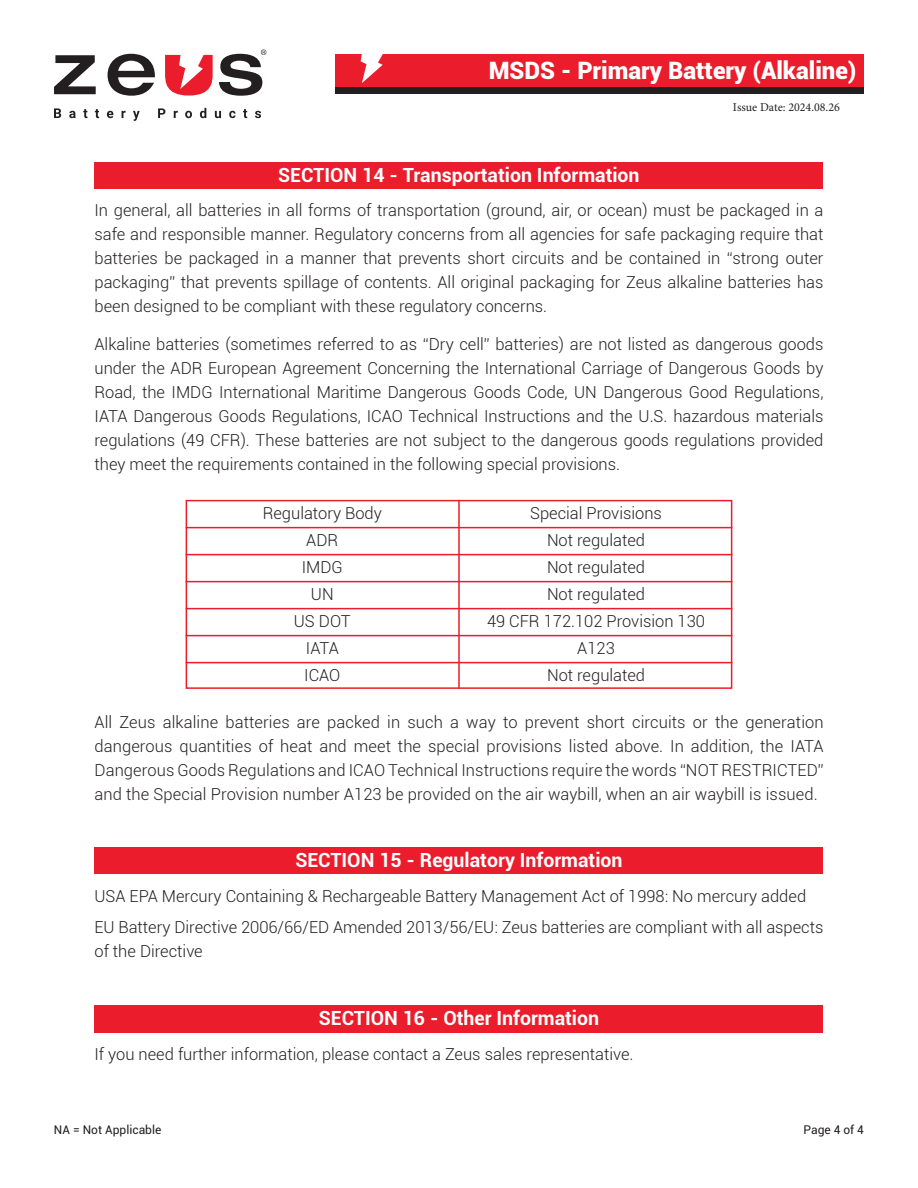
<style>
.page{position:relative;width:918px;height:1188px;background:#fff}
.page>*{position:absolute;margin:0;border:0;box-sizing:border-box;transform-origin:0 0}
.t1{font:900 24px "Roboto";color:#fff}
.t2{font:700 19.5px "Roboto";color:#fff}
.t3{font:300 16.5px/24px "Roboto";color:#231f20;text-align:justify}
.t4{font:12px "Roboto";color:#231f20}
.t5{font:12px "Minion Pro";color:#231f20}
</style>
<div class="page">
<svg style="left:54px;top:55px;width:42px;height:39px"></svg>
<svg style="left:108px;top:54px;width:47px;height:42px"></svg>
<svg style="left:165px;top:55px;width:48px;height:41px"></svg>
<svg style="left:219px;top:50px;width:47px;height:46px"></svg>
<svg style="left:54px;top:108px;width:7px;height:10px"></svg>
<svg style="left:69px;top:111px;width:7px;height:7px"></svg>
<svg style="left:83px;top:109px;width:4px;height:9px"></svg>
<svg style="left:95px;top:109px;width:4px;height:9px"></svg>
<svg style="left:107px;top:111px;width:6px;height:7px"></svg>
<svg style="left:122px;top:111px;width:4px;height:7px"></svg>
<svg style="left:133px;top:111px;width:7px;height:10px"></svg>
<svg style="left:158px;top:108px;width:7px;height:10px"></svg>
<svg style="left:174px;top:111px;width:4px;height:7px"></svg>
<svg style="left:185px;top:111px;width:7px;height:7px"></svg>
<svg style="left:200px;top:108px;width:6px;height:10px"></svg>
<svg style="left:215px;top:111px;width:6px;height:7px"></svg>
<svg style="left:229px;top:111px;width:7px;height:7px"></svg>
<svg style="left:243px;top:109px;width:4px;height:9px"></svg>
<svg style="left:255px;top:111px;width:6px;height:7px"></svg>
<div style="left:336px;top:55px;width:528px;height:39px;background:#eb1c2b"></div>
<div style="left:336px;top:88px;width:528px;height:6px;background:#231f20"></div>
<svg style="left:361px;top:54px;width:25px;height:29px"></svg>
<div style="left:94px;top:162px;width:730px;height:27px;background:#eb1c2b"></div>
<div style="left:94px;top:848px;width:730px;height:26px;background:#eb1c2b"></div>
<div style="left:94px;top:1006px;width:730px;height:27px;background:#eb1c2b"></div>
<div style="left:186px;top:500px;width:546px;height:189px;border:2px solid #eb1c2b"></div>
<hr style="left:458px;top:500px;width:2px;height:189px;background:#eb1c2b">
<hr style="left:186px;top:527px;width:546px;height:1px;background:#eb1c2b">
<hr style="left:186px;top:554px;width:546px;height:1px;background:#eb1c2b">
<hr style="left:186px;top:581px;width:546px;height:1px;background:#eb1c2b">
<hr style="left:186px;top:608px;width:546px;height:1px;background:#eb1c2b">
<hr style="left:186px;top:635px;width:546px;height:1px;background:#eb1c2b">
<hr style="left:186px;top:662px;width:546px;height:1px;background:#eb1c2b">
<h1 class="t1" style="left:489px;top:53px;width:369px">MSDS - Primary Battery (Alkaline)</h1>
<p class="t5" style="left:733px;top:100px;width:108px">Issue Date: 2024.08.26</p>
<p class="t2" style="left:278px;top:161px;width:363px">SECTION 14 - Transportation Information</p>
<p class="t3" style="left:94px;top:198px;width:731px">In general, all batteries in all forms of transportation (ground, air, or ocean) must be packaged in a safe and responsible manner. Regulatory concerns from all agencies for safe packaging require that batteries be packaged in a manner that prevents short circuits and be contained in “strong outer packaging” that prevents spillage of contents. All original packaging for Zeus alkaline batteries has been designed to be compliant with these regulatory concerns.</p>
<p class="t3" style="left:94px;top:331px;width:731px">Alkaline batteries (sometimes referred to as “Dry cell” batteries) are not listed as dangerous goods under the ADR European Agreement Concerning the International Carriage of Dangerous Goods by Road, the IMDG International Maritime Dangerous Goods Code, UN Dangerous Good Regulations, IATA Dangerous Goods Regulations, ICAO Technical Instructions and the U.S. hazardous materials regulations (49 CFR). These batteries are not subject to the dangerous goods regulations provided they meet the requirements contained in the following special provisions.</p>
<p class="t3" style="left:263px;top:500px;width:121px;line-height:27px;text-align:center">Regulatory Body<br>ADR<br>IMDG<br>UN<br>US DOT<br>IATA<br>ICAO</p>
<p class="t3" style="left:487px;top:500px;width:220px;line-height:27px;text-align:center">Special Provisions<br>Not regulated<br>Not regulated<br>Not regulated<br>49 CFR 172.102 Provision 130<br>A123<br>Not regulated</p>
<p class="t3" style="left:94px;top:710px;width:731px">All Zeus alkaline batteries are packed in such a way to prevent short circuits or the generation dangerous quantities of heat and meet the special provisions listed above. In addition, the IATA Dangerous Goods Regulations and ICAO Technical Instructions require the words “NOT RESTRICTED” and the Special Provision number A123 be provided on the air waybill, when an air waybill is issued.</p>
<p class="t2" style="left:295px;top:846px;width:329px">SECTION 15 - Regulatory Information</p>
<p class="t3" style="left:94px;top:880px;width:731px;line-height:30.8px">USA EPA Mercury Containing &amp; Rechargeable Battery Management Act of 1998: No mercury added<br>EU Battery Directive 2006/66/ED Amended 2013/56/EU: Zeus batteries are compliant with all aspects</p>
<p class="t3" style="left:94px;top:938px;width:110px">of the Directive</p>
<p class="t2" style="left:319px;top:1004px;width:282px">SECTION 16 - Other Information</p>
<p class="t3" style="left:94px;top:1042px;width:540px">If you need further information, please contact a Zeus sales representative.</p>
<p class="t4" style="left:54px;top:1121px;width:109px">NA = Not Applicable</p>
<p class="t4" style="left:804px;top:1121px;width:62px">Page 4 of 4</p>
</div>
